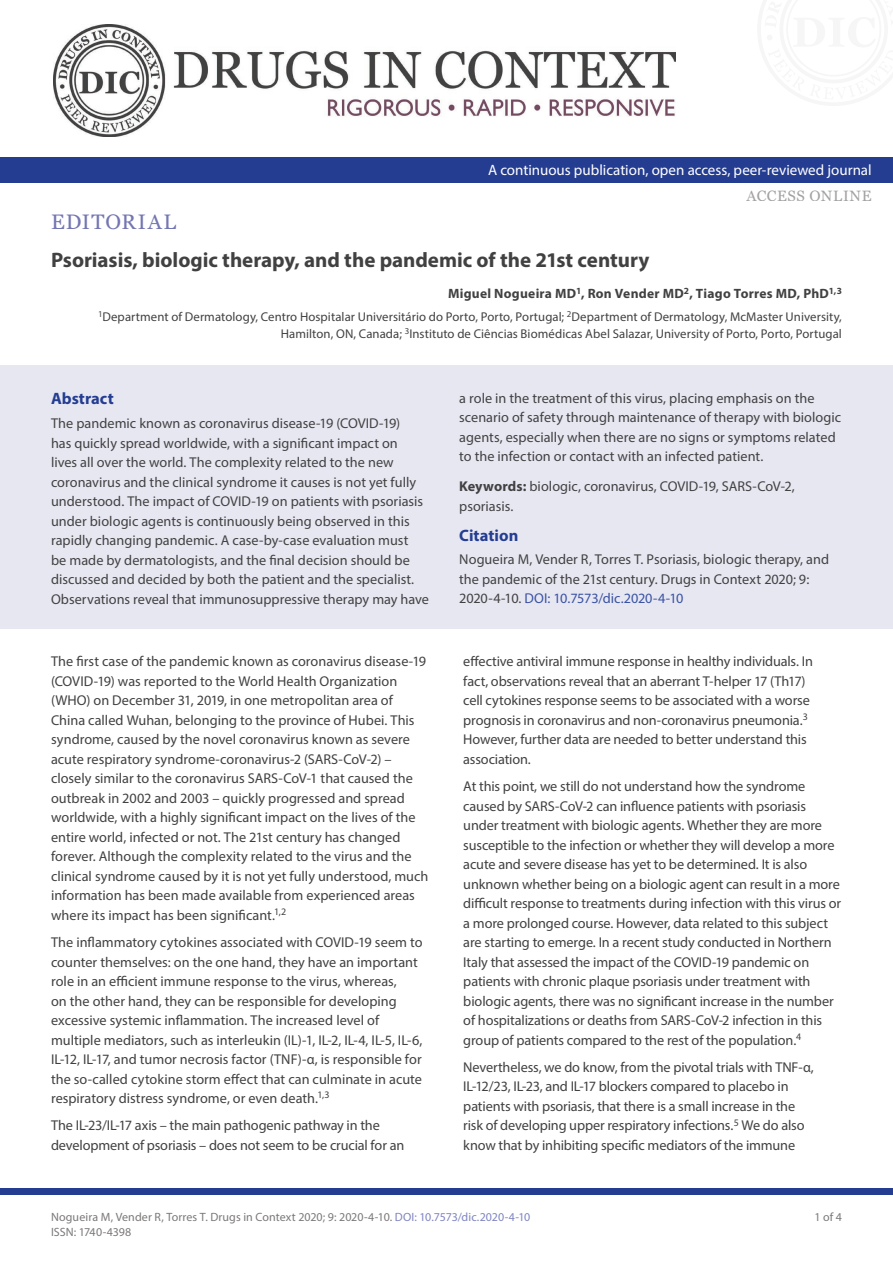
<style>
.page{position:relative;width:893px;height:1263px;background:#fff}
.page>*{position:absolute;margin:0;border:0;box-sizing:border-box;transform-origin:0 0}
.JTL{font:700 21px "Myriad Pro";letter-spacing:-.005em;color:#424142}
.SP_JID{font:21px "Georgia";letter-spacing:.06em;color:#7376b2}
.OPH1{font:700 16.5px "Myriad Pro";color:#243d91}
.t1{font:15px "Myriad Pro";color:#fff}
.t2{font:15px "Georgia";letter-spacing:.045em;color:#7c7878}
.TXT_S{font:14.25px/19.5px "Myriad Pro";letter-spacing:-.005em;color:#424142}
.OPTX{font:14.25px/19.5px "Myriad Pro";color:#424142}
.TXT{font:14.25px/19.5px "Myriad Pro";color:#424142}
.OPTXS{font:14.25px/19.5px "Myriad Pro";color:#424142}
.JAU{font:700 13.5px "Myriad Pro";letter-spacing:.02em;color:#424142}
.JAF{font:12.75px/16.5px "Myriad Pro";letter-spacing:.005em;color:#424142;text-align:right}
.t3{font:12px "Myriad Pro";letter-spacing:.005em;color:#7c7878}
.s1{font-weight:700}
.s2{color:#3a53a3}
.s3{color:#7f85c1}
</style>
<div class="page">
<div style="left:0;top:157px;width:893px;height:26px;background:#243d91"></div>
<img style="left:53px;top:24px;width:622px;height:112px">
<div style="left:0;top:365px;width:893px;height:264px;background:#e7e7f2"></div>
<div style="left:0;top:1188px;width:893px;height:7px;background:#243d91"></div>
<p class="t1" style="left:488px;top:161px;width:385px">A continuous publication, open access, peer-reviewed journal</p>
<p class="SP_JID" style="left:51px;top:206px;width:127px">EDITORIAL</p>
<p class="JTL" style="left:51px;top:246px;width:600px">Psoriasis, biologic therapy, and the pandemic of the 21st century</p>
<p class="t2" style="left:746px;top:185px;width:127px">ACCESS ONLINE</p>
<p class="JAU" style="left:448px;top:285px;width:395px">Miguel Nogueira MD<sup>1</sup>, Ron Vender MD<sup>2</sup>, Tiago Torres MD, PhD<sup>1,3</sup></p>
<p class="JAF" style="left:98px;top:308px;width:745px"><sup>1</sup>Department of Dermatology, Centro Hospitalar Universitário do Porto, Porto, Portugal; <sup>2</sup>Department of Dermatology, McMaster University,<br>Hamilton, ON, Canada; <sup>3</sup>Instituto de Ciências Biomédicas Abel Salazar, University of Porto, Porto, Portugal</p>
<p class="OPH1" style="left:51px;top:388px;width:64px">Abstract</p>
<p class="OPTX" style="left:51px;top:413px;width:380px">The pandemic known as coronavirus disease-19 (COVID-19)<br>has quickly spread worldwide, with a significant impact on<br>lives all over the world. The complexity related to the new coronavirus and the clinical syndrome it causes is not yet fully understood. The impact of COVID-19 on patients with psoriasis under biologic agents is continuously being observed in this rapidly changing pandemic. A case-by-case evaluation must<br>be made by dermatologists, and the final decision should be discussed and decided by both the patient and the specialist.<br>Observations reveal that immunosuppressive therapy may have</p>
<p class="TXT" style="left:51px;top:652px;width:379px">The first case of the pandemic known as coronavirus disease-19 (COVID-19) was reported to the World Health Organization (WHO) on December 31, 2019, in one metropolitan area of China called Wuhan, belonging to the province of Hubei. This syndrome, caused by the novel coronavirus known as severe acute respiratory syndrome-coronavirus-2 (SARS-CoV-2) – closely similar to the coronavirus SARS-CoV-1 that caused the outbreak in 2002 and 2003 – quickly progressed and spread worldwide, with a highly significant impact on the lives of the entire world, infected or not. The 21st century has changed forever. Although the complexity related to the virus and the clinical syndrome caused by it is not yet fully understood, much information has been made available from experienced areas where its impact has been significant.<sup>1,2</sup></p>
<p class="TXT_S" style="left:51px;top:932px;width:373px">The inflammatory cytokines associated with COVID-19 seem to counter themselves: on the one hand, they have an important role in an efficient immune response to the virus, whereas,<br>on the other hand, they can be responsible for developing excessive systemic inflammation. The increased level of multiple mediators, such as interleukin (IL)-1, IL-2, IL-4, IL-5, IL-6, IL-12, IL-17, and tumor necrosis factor (TNF)-α, is responsible for the so-called cytokine storm effect that can culminate in acute respiratory distress syndrome, or even death.<sup>1,3</sup></p>
<p class="TXT_S" style="left:51px;top:1115px;width:355px">The IL-23/IL-17 axis – the main pathogenic pathway in the development of psoriasis – does not seem to be crucial for an</p>
<p class="OPTX" style="left:459px;top:388px;width:384px">a role in the treatment of this virus, placing emphasis on the scenario of safety through maintenance of therapy with biologic agents, especially when there are no signs or symptoms related to the infection or contact with an infected patient.</p>
<p class="OPTXS" style="left:459px;top:476px;width:337px"><span class="s1">Keywords:</span> biologic, coronavirus, COVID-19, SARS-CoV-2, psoriasis.</p>
<p class="OPH1" style="left:459px;top:524px;width:61px">Citation</p>
<p class="OPTX" style="left:459px;top:550px;width:371px">Nogueira M, Vender R, Torres T. Psoriasis, biologic therapy, and the pandemic of the 21st century. Drugs in Context 2020; 9:<br>2020-4-10. <span class="s2">DOI: 10.7573/dic.2020-4-10</span></p>
<p class="TXT_S" style="left:463px;top:652px;width:351px">effective antiviral immune response in healthy individuals. In fact, observations reveal that an aberrant T-helper 17 (Th17) cell cytokines response seems to be associated with a worse prognosis in coronavirus and non-coronavirus pneumonia.<sup>3<br></sup>However, further data are needed to better understand this association.</p>
<p class="TXT_S" style="left:463px;top:776px;width:379px">At this point, we still do not understand how the syndrome caused by SARS-CoV-2 can influence patients with psoriasis under treatment with biologic agents. Whether they are more susceptible to the infection or whether they will develop a more acute and severe disease has yet to be determined. It is also unknown whether being on a biologic agent can result in a more difficult response to treatments during infection with this virus or a more prolonged course. However, data related to this subject are starting to emerge. In a recent study conducted in Northern Italy that assessed the impact of the COVID-19 pandemic on patients with chronic plaque psoriasis under treatment with biologic agents, there was no significant increase in the number of hospitalizations or deaths from SARS-CoV-2 infection in this group of patients compared to the rest of the population.<sup>4</sup></p>
<p class="TXT_S" style="left:463px;top:1057px;width:352px">Nevertheless, we do know, from the pivotal trials with TNF-α, IL-12/23, IL-23, and IL-17 blockers compared to placebo in patients with psoriasis, that there is a small increase in the risk of developing upper respiratory infections.<sup>5</sup> We do also know that by inhibiting specific mediators of the immune</p>
<p class="t3" style="left:51px;top:1209px;width:481px">Nogueira M, Vender R, Torres T. Drugs in Context 2020; 9: 2020-4-10. <span class="s3">DOI: 10.7573/dic.2020-4-10</span></p>
<p class="t3" style="left:814px;top:1209px;width:29px">1 of 4</p>
<p class="t3" style="left:51px;top:1224px;width:82px">ISSN: 1740-4398</p>
</div>
